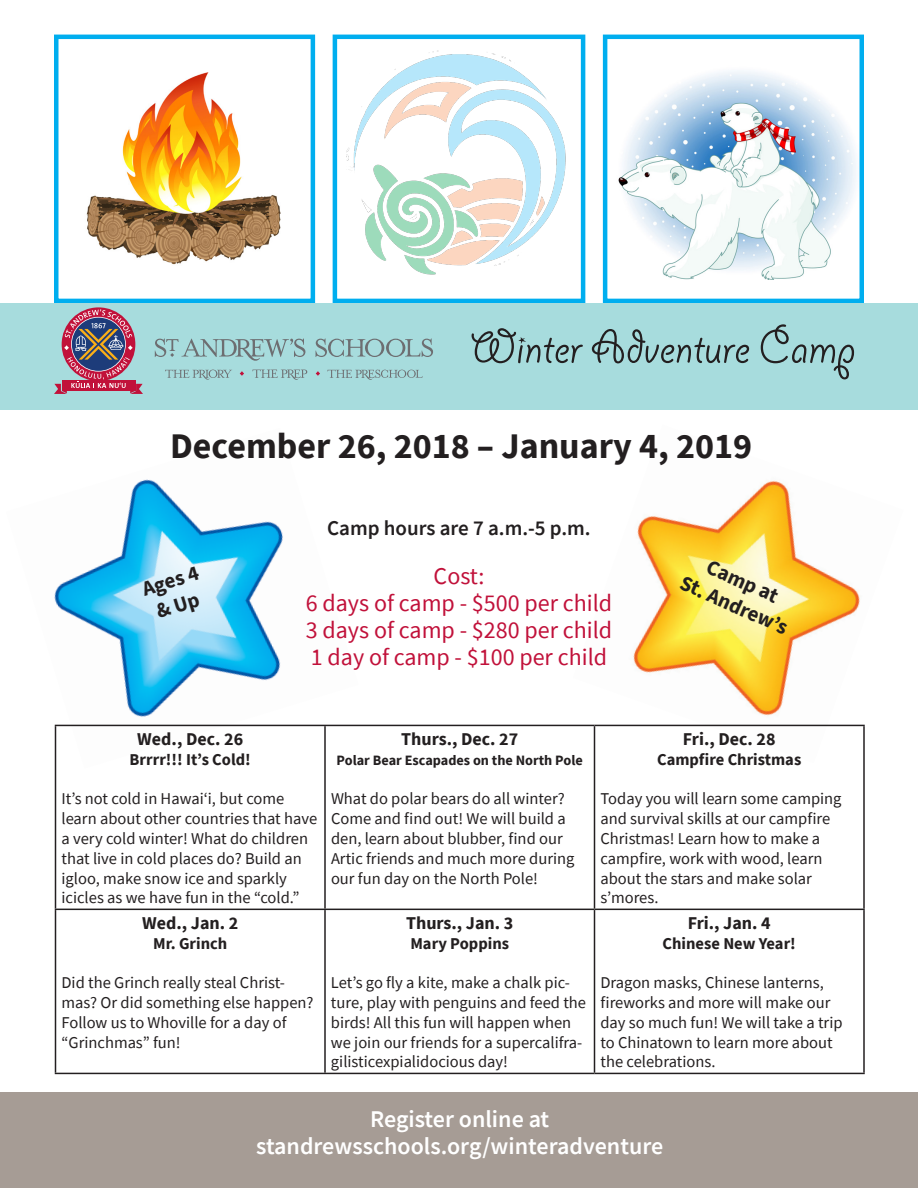
<style>
.page{position:relative;width:918px;height:1188px;background:#fff}
.page>*{position:absolute;margin:0;border:0;box-sizing:border-box;transform-origin:0 0}
.t1{font:52.5px "Giddyup Std";color:#231f20}
.t2{font:700 36px "Source Sans Pro";color:#231f20}
.t3{font:24px "Source Sans Pro";color:#c1113a}
.t4{font:600 24px "Source Sans Pro";color:#fff}
.t5{font:600 21px "Source Sans Pro";color:#231f20}
.t6{font:700 21px "Source Sans Pro";color:#231f20}
.t7{font:700 18px "Source Sans Pro";color:#231f20}
.t8{font:16.5px/19.8px "Source Sans Pro";color:#231f20}
.t9{font:700 16.5px "Source Sans Pro";color:#231f20}
.t10{font:700 14.25px "Source Sans Pro";color:#231f20}
</style>
<div class="page">
<img style="left:54px;top:479px;width:305px;height:290px">
<img style="left:573px;top:480px;width:292px;height:283px">
<img style="left:86px;top:72px;width:195px;height:193px">
<div style="left:54px;top:35px;width:261px;height:268px;border:4px solid #00aeef"></div>
<img style="left:346px;top:50px;width:220px;height:225px">
<div style="left:333px;top:35px;width:252px;height:268px;border:4px solid #00aeef"></div>
<img style="left:618px;top:71px;width:238px;height:209px">
<div style="left:603px;top:35px;width:261px;height:268px;border:4px solid #00aeef"></div>
<div style="left:0;top:303px;width:918px;height:107px;background:#a7dcdd"></div>
<svg style="left:316px;top:339px;width:117px;height:18px"></svg>
<svg style="left:155px;top:339px;width:150px;height:22px"></svg>
<svg style="left:54px;top:309px;width:89px;height:85px"></svg>
<svg style="left:252px;top:370px;width:55px;height:10px"></svg>
<svg style="left:165px;top:370px;width:67px;height:10px"></svg>
<svg style="left:240px;top:371px;width:4px;height:5px"></svg>
<svg style="left:316px;top:371px;width:4px;height:5px"></svg>
<svg style="left:327px;top:370px;width:96px;height:10px"></svg>
<div style="left:0;top:1093px;width:918px;height:95px;background:#a69c95"></div>
<hr style="left:55px;top:725px;width:270px;height:1px;background:#231f20">
<hr style="left:55px;top:726px;width:1px;height:183px;background:#231f20">
<hr style="left:325px;top:725px;width:270px;height:1px;background:#231f20">
<hr style="left:324px;top:726px;width:2px;height:183px;background:#231f20">
<hr style="left:594px;top:725px;width:271px;height:1px;background:#231f20">
<hr style="left:594px;top:726px;width:1px;height:183px;background:#231f20">
<hr style="left:863px;top:726px;width:2px;height:183px;background:#231f20">
<hr style="left:55px;top:909px;width:270px;height:1px;background:#231f20">
<hr style="left:55px;top:910px;width:1px;height:163px;background:#231f20">
<hr style="left:325px;top:909px;width:270px;height:1px;background:#231f20">
<hr style="left:324px;top:910px;width:2px;height:163px;background:#231f20">
<hr style="left:594px;top:909px;width:271px;height:1px;background:#231f20">
<hr style="left:594px;top:910px;width:1px;height:163px;background:#231f20">
<hr style="left:863px;top:910px;width:2px;height:163px;background:#231f20">
<hr style="left:55px;top:1073px;width:270px;height:1px;background:#231f20">
<hr style="left:325px;top:1073px;width:270px;height:1px;background:#231f20">
<hr style="left:594px;top:1073px;width:271px;height:1px;background:#231f20">
<svg style="left:155px;top:595px;width:46px;height:23px"></svg>
<p class="t1" style="left:470px;top:318px;width:386px">Winter Adventure Camp</p>
<p class="t2" style="left:170px;top:422px;width:584px">December 26, 2018 – January 4, 2019</p>
<p class="t5" style="left:327px;top:514px;width:265px">Camp hours are 7 a.m.-5 p.m.</p>
<p class="t3" style="left:434px;top:561px;width:52px">Cost:</p>
<p class="t3" style="left:306px;top:588px;width:308px">6 days of camp - $500 per child</p>
<p class="t3" style="left:306px;top:615px;width:308px">3 days of camp - $280 per child</p>
<p class="t3" style="left:311px;top:642px;width:298px">1 day of camp - $100 per child</p>
<p class="t6" style="left:139px;top:576px;width:60px;rotate:-17deg">Ages 4</p>
<p class="t6" style="left:714px;top:553px;width:78px;rotate:24deg">Camp at</p>
<p class="t6" style="left:687px;top:569px;width:117px;rotate:24deg">St. Andrew’s</p>
<p class="t7" style="left:137px;top:727px;width:107px">Wed., Dec. 26</p>
<p class="t9" style="left:130px;top:748px;width:123px">Brrrr!!! It’s Cold!</p>
<p class="t8" style="left:62px;top:789px;width:257px">It’s not cold in Hawai‘i, but come learn about other countries that have a very cold winter! What do children that live in cold places do? Build an igloo, make snow ice and sparkly icicles as we have fun in the “cold.”</p>
<p class="t7" style="left:142px;top:911px;width:98px">Wed., Jan. 2</p>
<p class="t9" style="left:153px;top:932px;width:76px">Mr. Grinch</p>
<p class="t8" style="left:62px;top:973px;width:254px">Did the Grinch really steal Christ&shy;mas? Or did something else happen?<br>Follow us to Whoville for a day of “Grinchmas” fun!</p>
<p class="t7" style="left:401px;top:727px;width:119px">Thurs., Dec. 27</p>
<p class="t10" style="left:337px;top:750px;width:248px">Polar Bear Escapades on the North Pole</p>
<p class="t8" style="left:331px;top:789px;width:245px">What do polar bears do all winter?<br>Come and find out! We will build a den, learn about blubber, find our<br>Artic friends and much more during our fun day on the North Pole!</p>
<p class="t7" style="left:406px;top:911px;width:109px">Thurs., Jan. 3</p>
<p class="t9" style="left:410px;top:932px;width:100px">Mary Poppins</p>
<p class="t8" style="left:331px;top:973px;width:257px">Let’s go fly a kite, make a chalk pic&shy;ture, play with penguins and feed the birds! All this fun will happen when we join our friends for a supercalifra&shy;gilisticexpialidocious day!</p>
<p class="t7" style="left:683px;top:727px;width:94px">Fri., Dec. 28</p>
<p class="t9" style="left:657px;top:748px;width:146px">Campfire Christmas</p>
<p class="t8" style="left:600px;top:789px;width:243px">Today you will learn some camping and survival skills at our campfire<br>Christmas! Learn how to make a campfire, work with wood, learn about the stars and make solar</p>
<p class="t8" style="left:600px;top:888px;width:60px">s’mores.</p>
<p class="t7" style="left:688px;top:911px;width:85px">Fri., Jan. 4</p>
<p class="t9" style="left:663px;top:932px;width:135px">Chinese New Year!</p>
<p class="t8" style="left:600px;top:973px;width:244px">Dragon masks, Chinese lanterns, fireworks and more will make our day so much fun! We will take a trip to Chinatown to learn more about the celebrations.</p>
<p class="t4" style="left:370px;top:1103px;width:181px">Register online at</p>
<p class="t4" style="left:256px;top:1130px;width:409px">standrewsschools.org/winteradventure</p>
</div>
